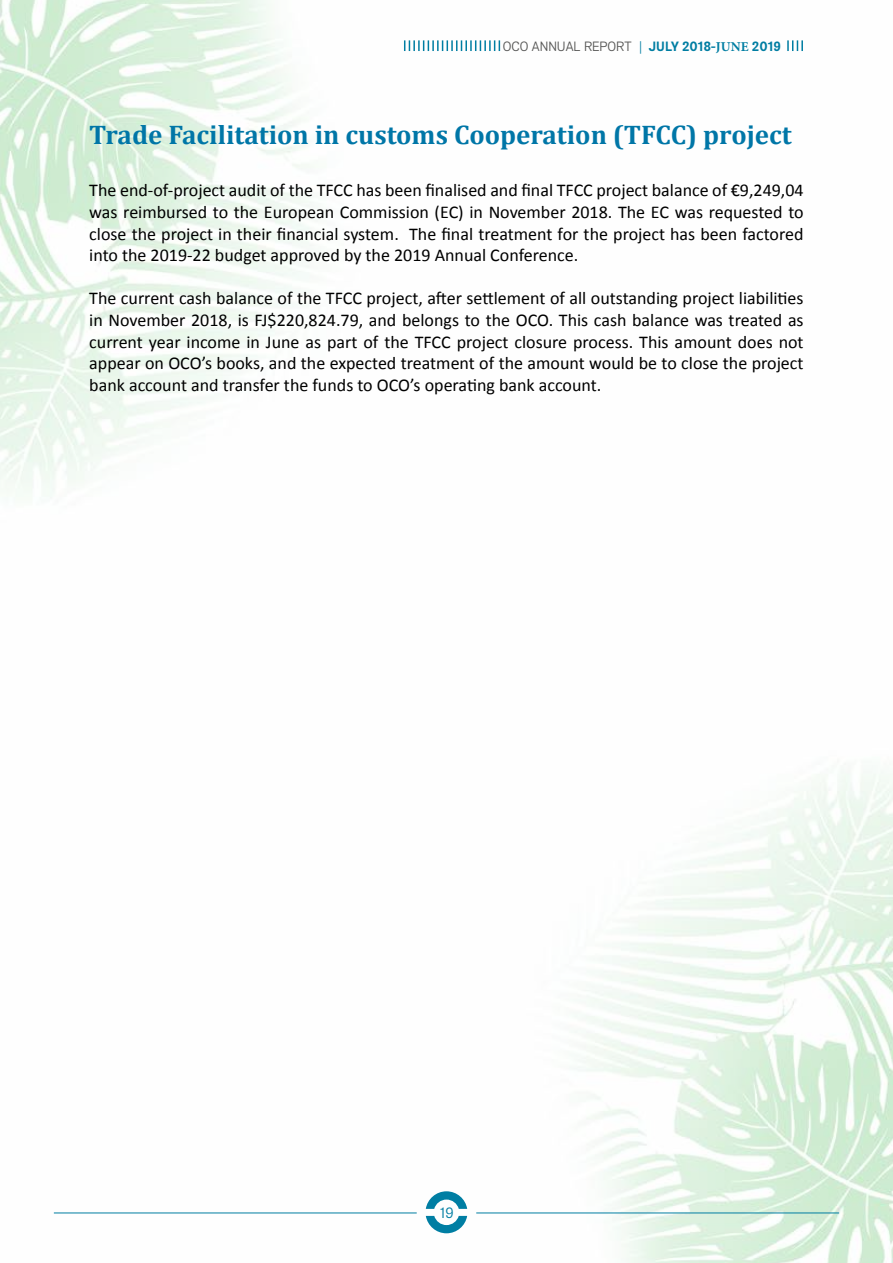
<style>
.page{position:relative;width:893px;height:1263px;background:#fff}
.page>*{position:absolute;margin:0;border:0;box-sizing:border-box;transform-origin:0 0}
.t1{font:700 27px "Cambria";color:#0076a7}
.t2{font:18px/21.6px "Calibri";color:#000;text-align:justify}
.t3{font:15px "Air";color:#007da2}
.t4{font:13.5px "Air";color:#575756}
.s1{color:#007da2}
.s2{font-weight:700;color:#007da2}
.s3{font-family:"Minion Pro";font-weight:700;color:#007da2}
</style>
<div class="page">
<img style="left:0;top:0;width:893px;height:1263px">
<hr style="left:54px;top:1213px;width:363px;height:1px;background:#007da2">
<hr style="left:476px;top:1213px;width:363px;height:1px;background:#007da2">
<svg style="left:426px;top:1191px;width:41px;height:18px"></svg>
<svg style="left:426px;top:1216px;width:41px;height:17px"></svg>
<svg style="left:787px;top:40px;width:16px;height:11px"></svg>
<svg style="left:404px;top:40px;width:96px;height:11px"></svg>
<p class="t4" style="left:503px;top:38px;width:280px">OCO ANNUAL REPORT <span class="s1">|</span> <span class="s2">JULY 2018-</span><span class="s3">JUNE</span> <span class="s2">2019</span></p>
<h1 class="t1" style="left:89px;top:116px;width:704px">Trade Facilitation in customs Cooperation (TFCC) project</h1>
<p class="t2" style="left:89px;top:180px;width:716px">The end-of-project audit of the TFCC has been finalised and final TFCC project balance of €9,249,04 was reimbursed to the European Commission (EC) in November 2018. The EC was requested to close the project in their financial system. The final treatment for the project has been factored into the 2019-22 budget approved by the 2019 Annual Conference.</p>
<p class="t2" style="left:89px;top:288px;width:716px">The current cash balance of the TFCC project, after settlement of all outstanding project liabilities in November 2018, is FJ$220,824.79, and belongs to the OCO. This cash balance was treated as current year income in June as part of the TFCC project closure process. This amount does not appear on OCO’s books, and the expected treatment of the amount would be to close the project bank account and transfer the funds to OCO’s operating bank account.</p>
<p class="t3" style="left:440px;top:1203px;width:15px">19</p>
</div>
